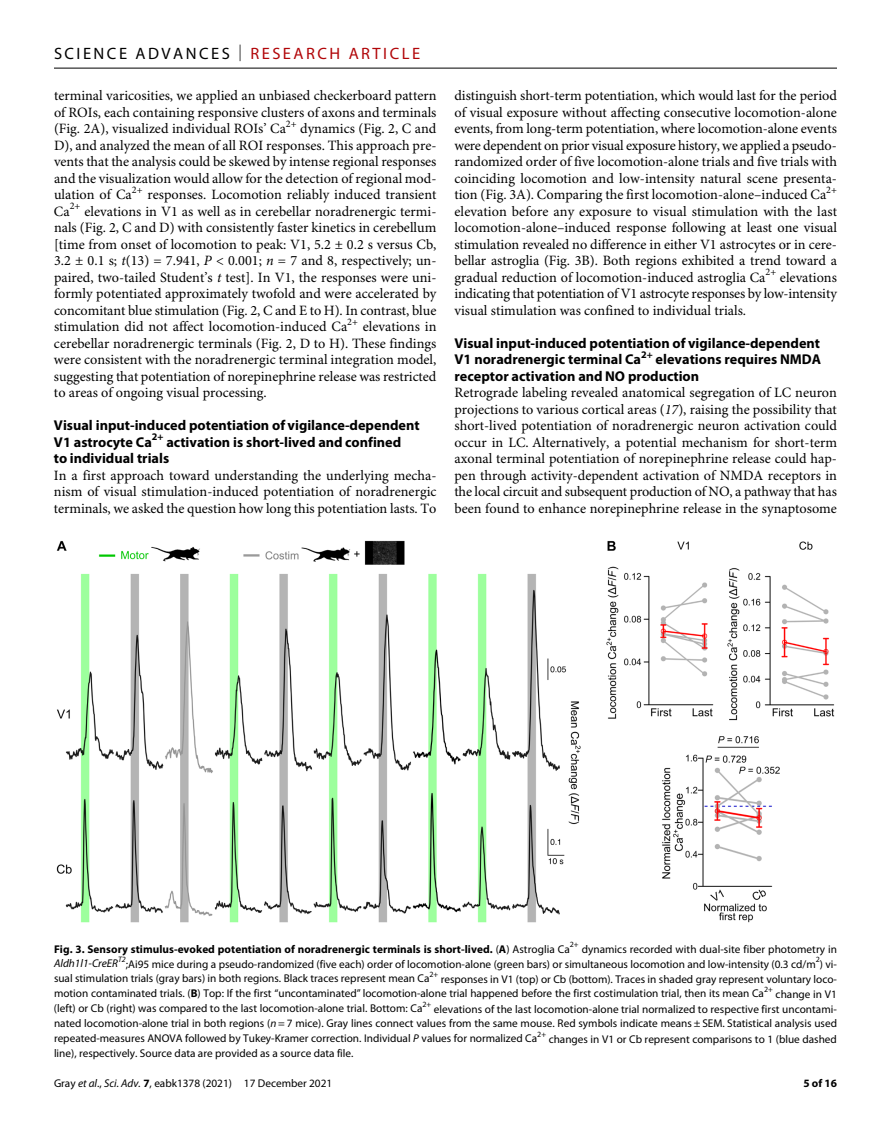
<style>
.page{position:relative;width:891px;height:1134px;background:#fff}
.page>*{position:absolute;margin:0;border:0;box-sizing:border-box;transform-origin:0 0}
.t1{font:16.5px "Myriad Pro";letter-spacing:.15em;color:#000}
.t2{font:14.25px/16.5px "Minion Pro";color:#000;text-align:justify}
.t3{font:700 14.25px/16.5px "Myriad Pro";color:#000}
.t4{font:11.25px/15px "Myriad Pro";color:#000;text-align:justify}
.t5{font:700 11.25px "Myriad Pro";color:#000}
.s1{font-weight:300}
.s2{color:#b10508}
.s3{font-style:italic}
.s4{font-weight:700}
</style>
<div class="page">
<hr style="left:54px;top:68px;width:783px;height:1px;background:#000">
<img style="left:57px;top:540px;width:777px;height:382px">
<p class="t1" style="left:54px;top:40px;width:368px">SCIENCE ADVANCES <span class="s1">|</span> <span class="s2">RESEARCH ARTICLE</span></p>
<p class="t2" style="left:54px;top:89px;width:384px">terminal varicosities, we applied an unbiased checkerboard pattern of ROIs, each containing responsive clusters of axons and terminals (Fig. 2A), visualized individual ROIs’ Ca<sup>2+</sup> dynamics (Fig. 2, C and D), and analyzed the mean of all ROI responses. This approach pre&shy;vents that the analysis could be skewed by intense regional responses and the visualization would allow for the detection of regional mod&shy;ulation of Ca<sup>2+</sup> responses. Locomotion reliably induced transient Ca<sup>2+</sup> elevations in V1 as well as in cerebellar noradrenergic termi&shy;nals (Fig. 2, C and D) with consistently faster kinetics in cerebellum [time from onset of locomotion to peak: V1, 5.2 ± 0.2 s versus Cb, 3.2 ± 0.1 s; <span class="s3">t</span>(13) = 7.941, <span class="s3">P</span> &lt; 0.001; <span class="s3">n</span> = 7 and 8, respectively; un&shy;paired, two-tailed Student’s <span class="s3">t</span> test]. In V1, the responses were uni&shy;formly potentiated approximately twofold and were accelerated by concomitant blue stimulation (Fig. 2, C and E to H). In contrast, blue stimulation did not affect locomotion-induced Ca<sup>2+</sup> elevations in cerebellar noradrenergic terminals (Fig. 2, D to H). These findings were consistent with the noradrenergic terminal integration model, suggesting that potentiation of norepinephrine release was restricted to areas of ongoing visual processing.</p>
<p class="t3" style="left:54px;top:416px;width:367px">Visual input-induced potentiation of vigilance-dependent<br>V1 astrocyte Ca<sup>2+</sup> activation is short-lived and confined<br>to individual trials</p>
<p class="t2" style="left:54px;top:468px;width:384px">In a first approach toward understanding the underlying mecha&shy;nism of visual stimulation-induced potentiation of noradrenergic terminals, we asked the question how long this potentiation lasts. To</p>
<p class="t2" style="left:454px;top:89px;width:384px">distinguish short-term potentiation, which would last for the period of visual exposure without affecting consecutive locomotion-alone events, from long-term potentiation, where locomotion-alone events were dependent on prior visual exposure history, we applied a pseudo&shy;randomized order of five locomotion-alone trials and five trials with coinciding locomotion and low-intensity natural scene presenta&shy;tion (Fig. 3A). Comparing the first locomotion-alone–induced Ca<sup>2+ </sup>elevation before any exposure to visual stimulation with the last locomotion-alone–induced response following at least one visual stimulation revealed no difference in either V1 astrocytes or in cere&shy;bellar astroglia (Fig. 3B). Both regions exhibited a trend toward a gradual reduction of locomotion-induced astroglia Ca<sup>2+</sup> elevations indicating that potentiation of V1 astrocyte responses by low-intensity visual stimulation was confined to individual trials.</p>
<p class="t3" style="left:455px;top:333px;width:368px;text-align:justify">Visual input-induced potentiation of vigilance-dependent V1 noradrenergic terminal Ca<sup>2+</sup> elevations requires NMDA receptor activation and NO production</p>
<p class="t2" style="left:455px;top:386px;width:384px">Retrograde labeling revealed anatomical segregation of LC neuron projections to various cortical areas (<span class="s3">17</span>), raising the possibility that short-lived potentiation of noradrenergic neuron activation could occur in LC. Alternatively, a potential mechanism for short-term axonal terminal potentiation of norepinephrine release could hap&shy;pen through activity-dependent activation of NMDA receptors in the local circuit and subsequent production of NO, a pathway that has been found to enhance norepinephrine release in the synaptosome</p>
<p class="t4" style="left:54px;top:941px;width:785px"><span class="s4">Fig. 3. Sensory stimulus-evoked potentiation of noradrenergic terminals is short-lived.</span> (<span class="s4">A</span>) Astroglia Ca<sup>2+</sup> dynamics recorded with dual-site fiber photometry in <span class="s3">Aldh1l1-CreER</span><sup>T2</sup>;Ai95 mice during a pseudo-randomized (five each) order of locomotion-alone (green bars) or simultaneous locomotion and low-intensity (0.3 cd/m<sup>2</sup>) vi&shy;sual stimulation trials (gray bars) in both regions. Black traces represent mean Ca<sup>2+</sup> responses in V1 (top) or Cb (bottom). Traces in shaded gray represent voluntary loco&shy;motion contaminated trials. (<span class="s4">B</span>) Top: If the first “uncontaminated” locomotion-alone trial happened before the first costimulation trial, then its mean Ca<sup>2+</sup> change in V1 (left) or Cb (right) was compared to the last locomotion-alone trial. Bottom: Ca<sup>2+</sup> elevations of the last locomotion-alone trial normalized to respective first uncontami&shy;nated locomotion-alone trial in both regions (<span class="s3">n</span> = 7 mice). Gray lines connect values from the same mouse. Red symbols indicate means ± SEM. Statistical analysis used repeated-measures ANOVA followed by Tukey-Kramer correction. Individual <span class="s3">P</span> values for normalized Ca<sup>2+</sup> changes in V1 or Cb represent comparisons to 1 (blue dashed line), respectively. Source data are provided as a source data file.</p>
<p class="t4" style="left:54px;top:1076px;width:280px">Gray <span class="s3">et al</span>., <span class="s3">Sci. Adv.</span> <span class="s4">7</span>, eabk1378 (2021) 17 December 2021</p>
<p class="t5" style="left:803px;top:1074px;width:35px">5 of 16</p>
</div>
